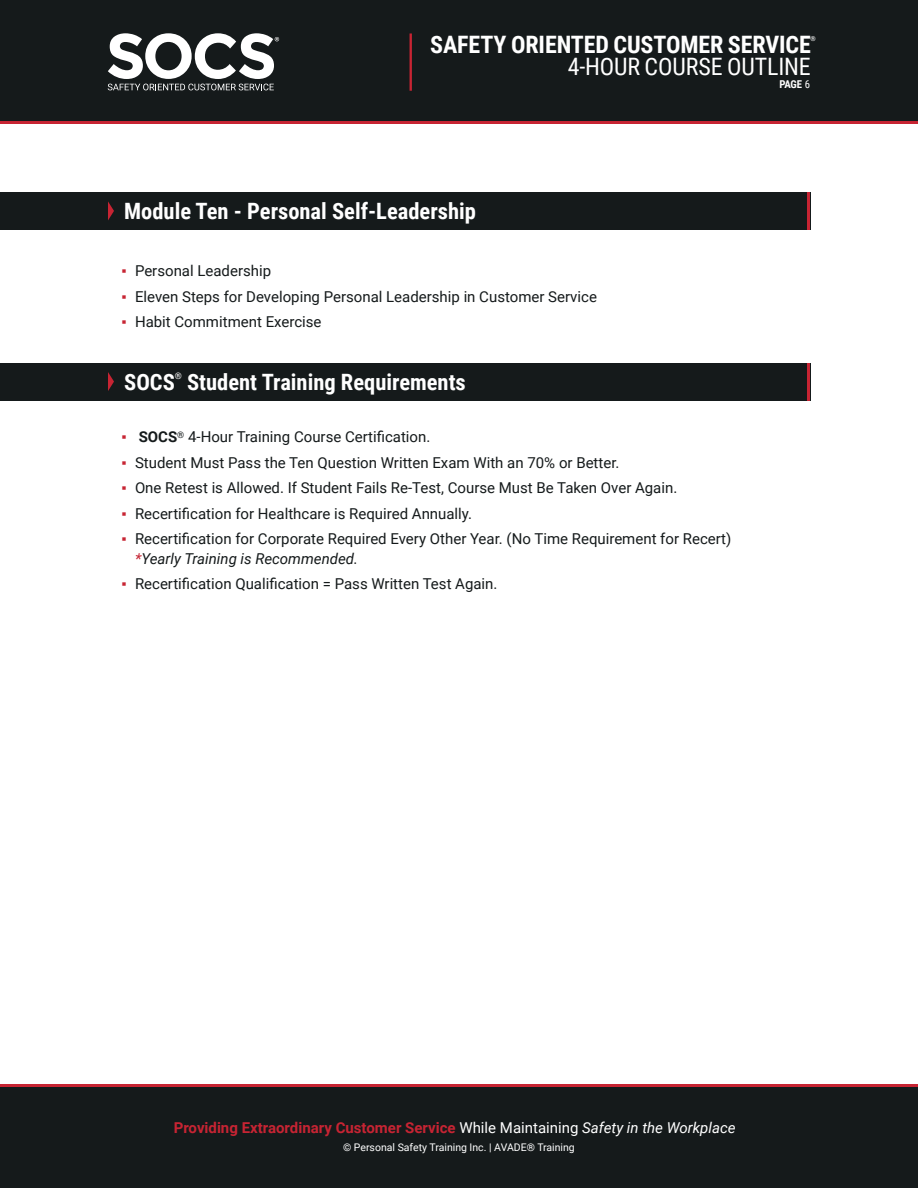
<style>
.page{position:relative;width:918px;height:1188px;background:#fff}
.page>*{position:absolute;margin:0;border:0;box-sizing:border-box;transform-origin:0 0}
.t1{font:700 24px "Roboto Condensed";letter-spacing:-.005em;color:#fff}
.t2{font:24px "Roboto Condensed";letter-spacing:-.005em;color:#fff}
.t3{font:700 22.5px "Roboto Condensed";color:#fff}
.t4{font:15px/19.5px "Roboto";color:#151a1b}
.t5{font:700 15px "Roboto";color:#c72433}
.t6{font:700 10.8px "Roboto Condensed";color:#fff}
.t7{font:10.5px "Roboto";color:#fff}
.t8{font:9px "Roboto";color:#fff}
.t9{font:700 6.75px "Roboto Condensed";color:#fff}
.s1{font-family:"Arial";color:#c72433}
.s2{font-weight:700}
.s3{font-style:italic;color:#c52433}
.s4{font-style:italic}
.s5{font-weight:400}
.s6{font-weight:400;color:#fff}
.s7{font-weight:400;font-style:italic;color:#fff}
</style>
<div class="page">
<div style="left:0;top:10px;width:918px;height:114px;background:#c72433"></div>
<div style="left:0;top:0;width:918px;height:121px;background:#151a1b"></div>
<hr style="left:410px;top:33px;width:2px;height:58px;background:#c72433">
<svg style="left:108px;top:33px;width:171px;height:57px"></svg>
<div style="left:0;top:1084px;width:918px;height:62px;background:#c72433"></div>
<div style="left:0;top:1087px;width:918px;height:101px;background:#151a1b"></div>
<div style="left:0;top:192px;width:810px;height:38px;background:#151a1b"></div>
<svg style="left:108px;top:201px;width:6px;height:19px"></svg>
<hr style="left:808px;top:192px;width:2px;height:38px;background:#c72433">
<div style="left:0;top:363px;width:810px;height:37px;background:#151a1b"></div>
<svg style="left:108px;top:372px;width:6px;height:19px"></svg>
<hr style="left:808px;top:363px;width:2px;height:37px;background:#c72433">
<h1 class="t1" style="left:430px;top:27px;width:382px">SAFETY ORIENTED CUSTOMER SERVICE</h1>
<h1 class="t2" style="left:568px;top:50px;width:245px">4-HOUR COURSE OUTLINE</h1>
<p class="t9" style="left:811px;top:34px;width:7px">®</p>
<p class="t3" style="left:124px;top:195px;width:353px">Module Ten - Personal Self-Leadership</p>
<p class="t4" style="left:122px;top:261px;width:151px"><span class="s1">▪</span> Personal Leadership</p>
<p class="t4" style="left:122px;top:286px;width:477px"><span class="s1">▪</span> Eleven Steps for Developing Personal Leadership in Customer Service</p>
<p class="t4" style="left:122px;top:312px;width:202px"><span class="s1">▪</span> Habit Commitment Exercise</p>
<p class="t3" style="left:124px;top:366px;width:52px">SOCS</p>
<p class="t8" style="left:175px;top:370px;width:9px">®</p>
<p class="t3" style="left:187px;top:366px;width:280px">Student Training Requirements</p>
<p class="t4" style="left:122px;top:427px;width:310px"><span class="s1">▪</span> <span class="s2">SOCS</span><sup>®</sup> 4-Hour Training Course Certification.</p>
<p class="t4" style="left:122px;top:452px;width:499px"><span class="s1">▪</span> Student Must Pass the Ten Question Written Exam With an 70% or Better.</p>
<p class="t4" style="left:122px;top:478px;width:557px"><span class="s1">▪</span> One Retest is Allowed. If Student Fails Re-Test, Course Must Be Taken Over Again.</p>
<p class="t4" style="left:122px;top:503px;width:352px"><span class="s1">▪</span> Recertification for Healthcare is Required Annually.</p>
<p class="t4" style="left:135px;top:529px;width:598px;text-indent:-14px"><span class="s1">▪</span> Recertification for Corporate Required Every Other Year. (No Time Requirement for Recert) <span class="s3">*</span><span class="s4">Yearly Training is Recommended.</span></p>
<p class="t4" style="left:122px;top:574px;width:378px"><span class="s1">▪</span> Recertification Qualification = Pass Written Test Again.</p>
<p class="t6" style="left:779px;top:77px;width:32px">PAGE <span class="s5">6</span></p>
<p class="t5" style="left:174px;top:1117px;width:563px">Providing Extraordinary Customer Service <span class="s6">While Maintaining</span> <span class="s7">Safety in the Workplace</span></p>
<p class="t7" style="left:343px;top:1139px;width:233px">© Personal Safety Training Inc. | AVADE® Training</p>
</div>
